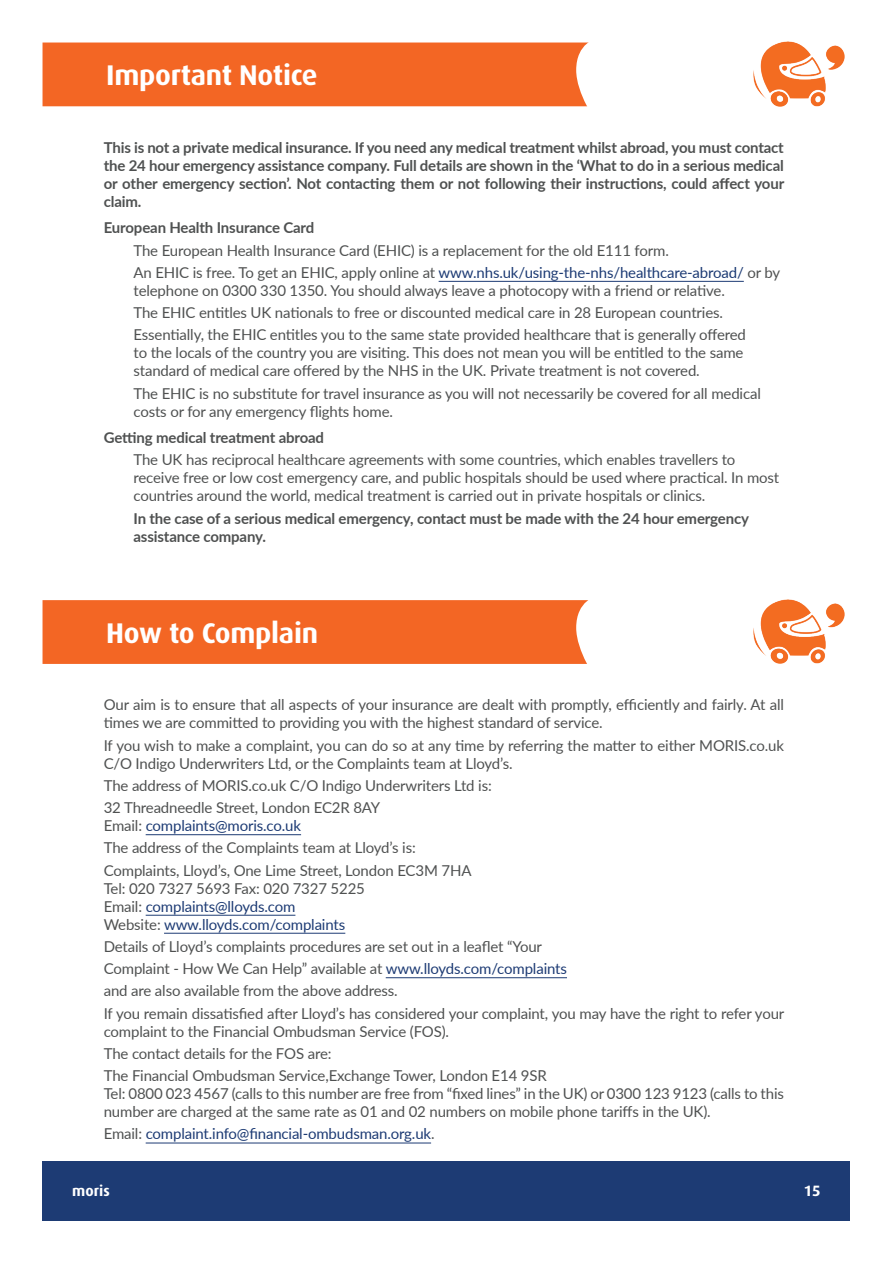
<style>
.page{position:relative;width:893px;height:1263px;background:#fff}
.page>*{position:absolute;margin:0;border:0;box-sizing:border-box;transform-origin:0 0}
.t1{font:700 28.5px "Dax";letter-spacing:-.01em;color:#fff}
.t2{font:15px/22.2px "Lato";letter-spacing:-.01em;color:#4f5151}
.t3{font:700 15px/18px "Lato";letter-spacing:-.01em;color:#4f5151;text-align:justify}
.t4{font:15px/18px "Lato";letter-spacing:-.01em;color:#1d3b74}
.t5{font:700 15px "Dax";color:#fff}
.s1{color:#1d3b74}
.s2{color:#4f5151}
</style>
<div class="page">
<div style="left:43px;top:1161px;width:807px;height:59px;background:#1d3b74"></div>
<img style="left:753px;top:41px;width:92px;height:66px">
<img style="left:753px;top:599px;width:92px;height:65px">
<div style="left:43px;top:42px;width:546px;height:65px;background:#f36624"></div>
<div style="left:43px;top:600px;width:546px;height:64px;background:#f36624"></div>
<hr style="left:439px;top:281px;width:305px;height:1px;background:#1d3b74">
<hr style="left:146px;top:834px;width:155px;height:1px;background:#1d3b74">
<hr style="left:146px;top:915px;width:149px;height:1px;background:#1d3b74">
<hr style="left:164px;top:933px;width:181px;height:1px;background:#1d3b74">
<hr style="left:386px;top:977px;width:181px;height:1px;background:#1d3b74">
<hr style="left:146px;top:1143px;width:285px;height:1px;background:#1d3b74">
<h1 class="t1" style="left:106px;top:59px;width:213px">Important Notice</h1>
<p class="t3" style="left:104px;top:138px;width:682px">This is not a private medical insurance. If you need any medical treatment whilst abroad, you must contact the 24 hour emergency assistance company. Full details are shown in the ‘What to do in a serious medical or other emergency section’. Not contacting them or not following their instructions, could affect your claim.</p>
<p class="t3" style="left:104px;top:218px;width:212px">European Health Insurance Card</p>
<p class="t2" style="left:134px;top:238px;width:648px">The European Health Insurance Card (EHIC) is a replacement for the old E111 form.<br>An EHIC is free. To get an EHIC, apply online at <span class="s1">www.nhs.uk/using-the-nhs/healthcare-abroad/</span> or by</p>
<p class="t2" style="left:134px;top:279px;width:614px">telephone on 0300 330 1350. You should always leave a photocopy with a friend or relative.<br>The EHIC entitles UK nationals to free or discounted medical care in 28 European countries.<br>Essentially, the EHIC entitles you to the same state provided healthcare that is generally offered</p>
<p class="t2" style="left:134px;top:343px;width:611px;line-height:18px">to the locals of the country you are visiting. This does not mean you will be entitled to the same standard of medical care offered by the NHS in the UK. Private treatment is not covered.</p>
<p class="t2" style="left:134px;top:383px;width:629px;line-height:18px">The EHIC is no substitute for travel insurance as you will not necessarily be covered for all medical costs or for any emergency flights home.</p>
<p class="t3" style="left:104px;top:428px;width:222px">Getting medical treatment abroad</p>
<p class="t2" style="left:134px;top:450px;width:647px;line-height:18px">The UK has reciprocal healthcare agreements with some countries, which enables travellers to receive free or low cost emergency care, and public hospitals should be used where practical. In most countries around the world, medical treatment is carried out in private hospitals or clinics.</p>
<p class="t3" style="left:134px;top:508px;width:617px">In the case of a serious medical emergency, contact must be made with the 24 hour emergency assistance company.</p>
<h1 class="t1" style="left:106px;top:617px;width:213px">How to Complain</h1>
<p class="t2" style="left:104px;top:695px;width:682px;line-height:18px">Our aim is to ensure that all aspects of your insurance are dealt with promptly, efficiently and fairly. At all times we are committed to providing you with the highest standard of service.</p>
<p class="t2" style="left:104px;top:736px;width:682px;line-height:18px">If you wish to make a complaint, you can do so at any time by referring the matter to either MORIS.co.uk<br>C/O Indigo Underwriters Ltd, or the Complaints team at Lloyd’s.</p>
<p class="t2" style="left:104px;top:774px;width:389px">The address of MORIS.co.uk C/O Indigo Underwriters Ltd is:<br>32 Threadneedle Street, London EC2R 8AY</p>
<p class="t2" style="left:104px;top:814px;width:369px">Email: <span class="s1">complaints@moris.co.uk<br></span>The address of the Complaints team at Lloyd’s is:<br>Complaints, Lloyd’s, One Lime Street, London EC3M 7HA</p>
<p class="t4" style="left:104px;top:878px;width:263px"><span class="s2">Tel: 020 7327 5693 Fax: 020 7327 5225<br>Email:</span> complaints@lloyds.com<br><span class="s2">Website:</span> www.lloyds.com/complaints</p>
<p class="t2" style="left:104px;top:935px;width:682px">Details of Lloyd’s complaints procedures are set out in a leaflet “Your<br>Complaint - How We Can Help” available at <span class="s1">www.lloyds.com/complaints<br></span>and are also available from the above address.<br>If you remain dissatisfied after Lloyd’s has considered your complaint, you may have the right to refer your</p>
<p class="t2" style="left:104px;top:1019px;width:445px">complaint to the Financial Ombudsman Service (FOS).<br>The contact details for the FOS are:<br>The Financial Ombudsman Service,Exchange Tower, London E14 9SR</p>
<p class="t2" style="left:104px;top:1084px;width:682px;line-height:18px">Tel: 0800 023 4567 (calls to this number are free from “fixed lines” in the UK) or 0300 123 9123 (calls to this number are charged at the same rate as 01 and 02 numbers on mobile phone tariffs in the UK).</p>
<p class="t4" style="left:104px;top:1124px;width:332px"><span class="s2">Email:</span> complaint.info@financial-ombudsman.org.uk<span class="s2">.</span></p>
<p class="t5" style="left:72px;top:1183px;width:39px">moris</p>
<p class="t5" style="left:804px;top:1183px;width:18px">15</p>
</div>
